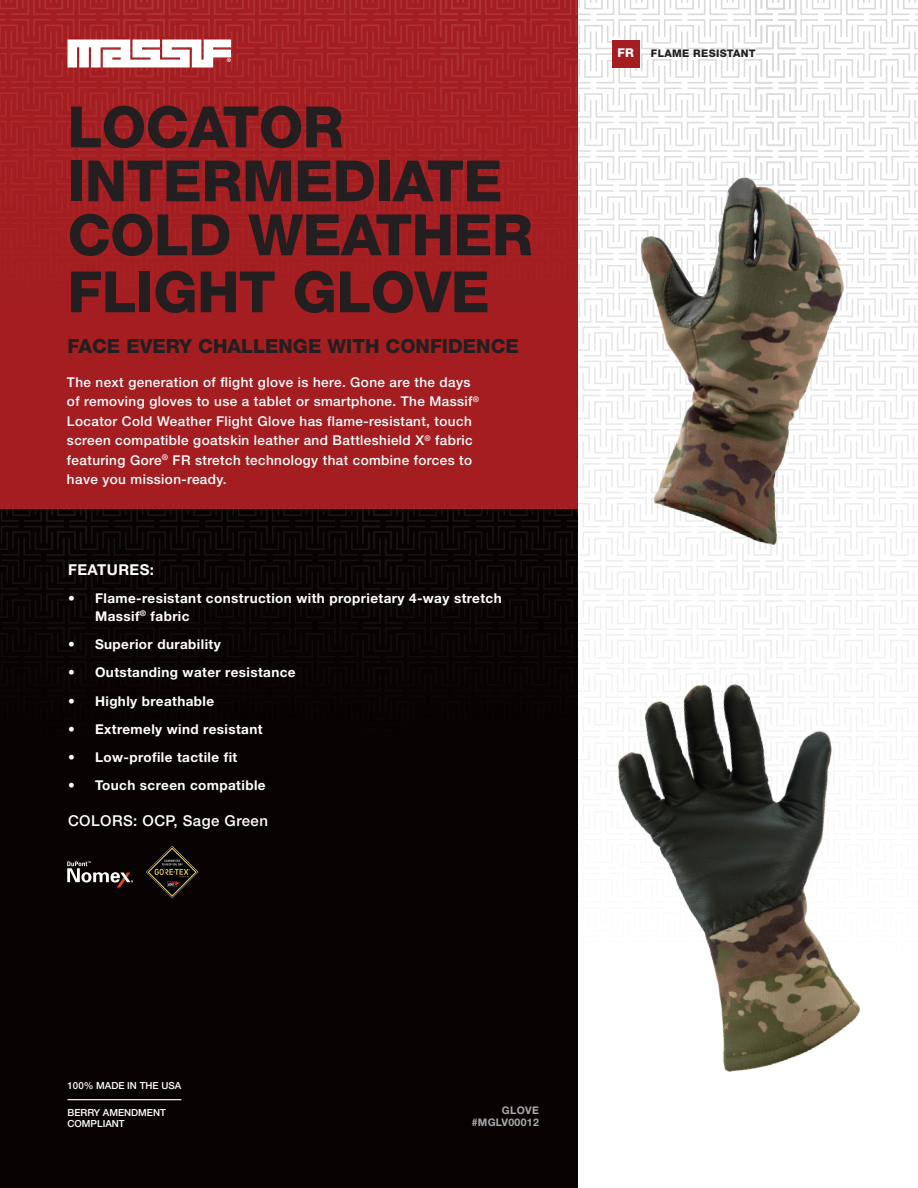
<style>
.page{position:relative;width:918px;height:1188px;background:#fff}
.page>*{position:absolute;margin:0;border:0;box-sizing:border-box;transform-origin:0 0}
.t1{font:800 57px/55.1px "Helvetica Neue LT Std";letter-spacing:-.01em;color:#231f20}
.t2{font:800 19.5px "Helvetica Neue LT Std";color:#231f20}
.t3{font:500 15px "Helvetica Neue LT Std";letter-spacing:.03em;color:#fff}
.t4{font:700 15px "Helvetica Neue LT Std";letter-spacing:.03em;color:#fff}
.t5{font:500 13.5px/19.5px "Helvetica Neue LT Std";letter-spacing:.03em;color:#fff}
.t6{font:700 13.5px/18px "Helvetica Neue LT Std";letter-spacing:.03em;color:#fff}
.t7{font:800 12.15px "Helvetica Neue LT Std";color:#fff}
.t8{font:700 10.5px/12px "Helvetica Neue LT Std";letter-spacing:.03em;color:#a8a9ad;text-align:right}
.t9{font:800 10.5px "Helvetica Neue LT Std";letter-spacing:.03em;color:#231f20}
.t10{font:500 9.75px/11.4px "Helvetica Neue LT Std";color:#fff}
</style>
<div class="page">
<svg style="left:626px;top:0;width:292px;height:108px"></svg>
<div style="left:0;top:0;width:578px;height:509px;background:#a41e21"></div>
<svg style="left:0;top:0;width:300px;height:163px"></svg>
<svg style="left:304px;top:0;width:228px;height:163px"></svg>
<svg style="left:293px;top:59px;width:19px;height:2px"></svg>
<svg style="left:293px;top:127px;width:19px;height:2px"></svg>
<svg style="left:293px;top:41px;width:19px;height:1px"></svg>
<svg style="left:293px;top:110px;width:19px;height:1px"></svg>
<div style="left:0;top:509px;width:578px;height:679px;background:#080302"></div>
<svg style="left:0;top:509px;width:223px;height:111px"></svg>
<svg style="left:227px;top:509px;width:305px;height:111px"></svg>
<svg style="left:215px;top:566px;width:19px;height:2px"></svg>
<svg style="left:215px;top:549px;width:19px;height:1px"></svg>
<svg style="left:215px;top:616px;width:19px;height:2px"></svg>
<svg style="left:532px;top:0;width:94px;height:709px"></svg>
<svg style="left:68px;top:40px;width:163px;height:27px;background:#f0dbdb"></svg>
<div style="left:612px;top:40px;width:28px;height:28px;background:#a41e21"></div>
<hr style="left:68px;top:1099px;width:113px;height:1px;background:#fff">
<svg style="left:146px;top:846px;width:52px;height:52px"></svg>
<svg style="left:67px;top:861px;width:66px;height:27px"></svg>
<img style="left:562px;top:108px;width:356px;height:484px">
<img style="left:582px;top:594px;width:336px;height:478px">
<h1 class="t1" style="left:68px;top:99px;width:467px">LOCATOR<br>INTERMEDIATE<br>COLD WEATHER<br>FLIGHT GLOVE</h1>
<h2 class="t2" style="left:68px;top:334px;width:453px">FACE EVERY CHALLENGE WITH CONFIDENCE</h2>
<p class="t5" style="left:67px;top:372px;width:414px">The next generation of flight glove is here. Gone are the days of removing gloves to use a tablet or smartphone. The Massif<sup>® </sup>Locator Cold Weather Flight Glove has flame-resistant, touch screen compatible goatskin leather and Battleshield X<sup>®</sup> fabric featuring Gore<sup>®</sup> FR stretch technology that combine forces to have you mission-ready.</p>
<p class="t4" style="left:68px;top:560px;width:88px">FEATURES:</p>
<p class="t6" style="left:95px;top:589px;width:408px;text-indent:-27px">• Flame-resistant construction with proprietary 4-way stretch<br>Massif<sup>®</sup> fabric</p>
<p class="t6" style="left:68px;top:635px;width:154px">• Superior durability</p>
<p class="t6" style="left:68px;top:663px;width:229px">• Outstanding water resistance</p>
<p class="t6" style="left:68px;top:691px;width:148px">• Highly breathable</p>
<p class="t6" style="left:68px;top:720px;width:196px">• Extremely wind resistant</p>
<p class="t6" style="left:68px;top:748px;width:171px">• Low-profile tactile fit</p>
<p class="t6" style="left:68px;top:776px;width:199px">• Touch screen compatible</p>
<p class="t3" style="left:68px;top:812px;width:201px">COLORS: OCP, Sage Green</p>
<p class="t7" style="left:618px;top:45px;width:18px">FR</p>
<p class="t9" style="left:651px;top:47px;width:106px">FLAME RESISTANT</p>
<p class="t10" style="left:68px;top:1080px;width:115px">100% MADE IN THE USA</p>
<p class="t10" style="left:68px;top:1106px;width:100px">BERRY AMENDMENT<br>COMPLIANT</p>
<p class="t8" style="left:472px;top:1104px;width:69px">GLOVE #MGLV00012</p>
</div>
